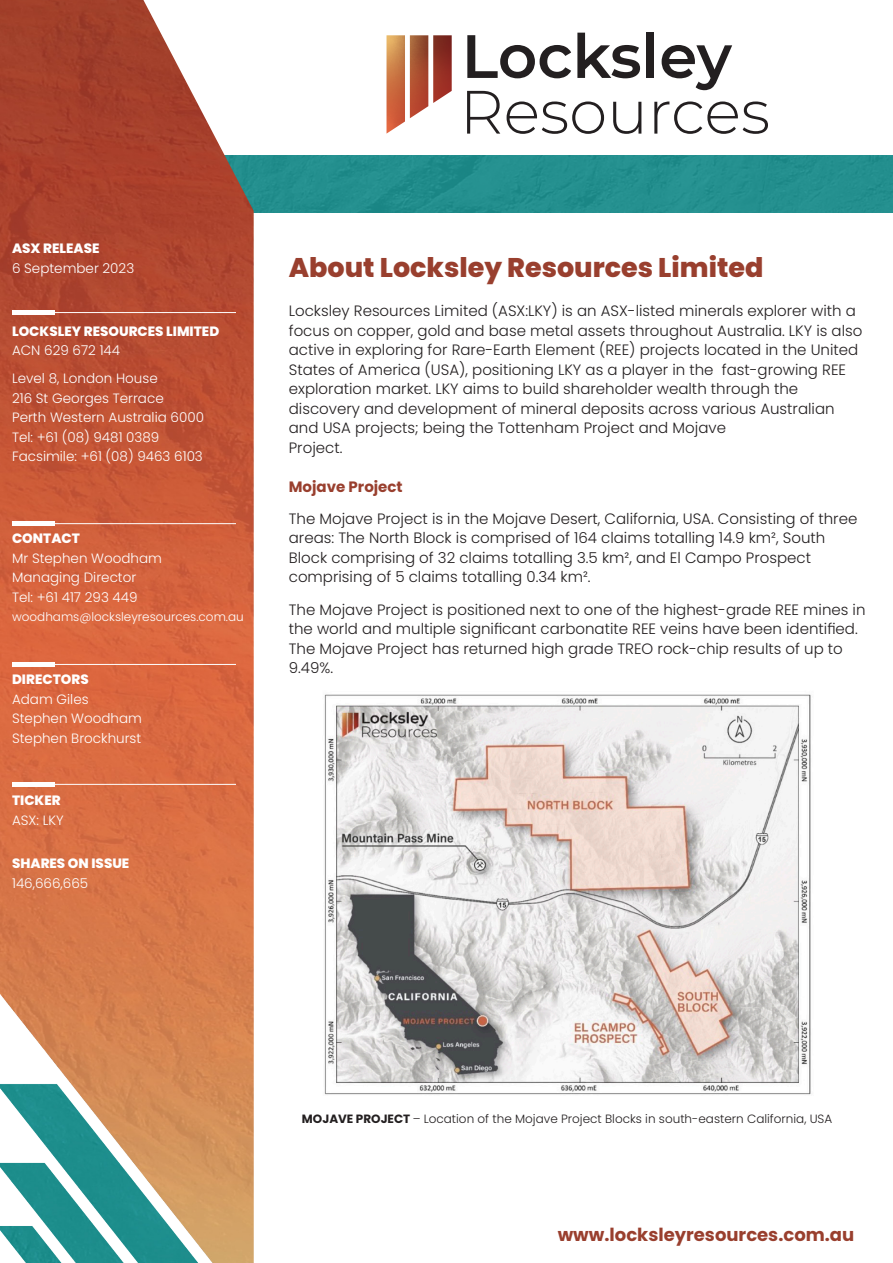
<style>
.page{position:relative;width:893px;height:1263px;background:#fff}
.page>*{position:absolute;margin:0;border:0;box-sizing:border-box;transform-origin:0 0}
.t1{font:800 27px "Poppins";color:#993f2e}
.t2{font:700 18px "Poppins";color:#993f2e}
.t3{font:300 15px/19.5px "Poppins";color:#231f20}
.t4{font:700 15px "Poppins";color:#993f2e}
.t5{font:300 13.5px/19.5px "Poppins";color:#fff}
.t6{font:800 13.5px "Poppins";color:#fff}
.t7{font:300 12px "Poppins";color:#231f20}
.t8{font:300 12px "Poppins";color:#fff}
.s1{font-weight:700}
</style>
<div class="page">
<div style="left:182px;top:156px;width:710px;height:57px;background:#238f8e"></div>
<svg style="left:467px;top:35px;width:104px;height:43px"></svg>
<svg style="left:577px;top:33px;width:63px;height:45px"></svg>
<div style="left:647px;top:33px;width:7px;height:45px;background:#231f20"></div>
<svg style="left:662px;top:45px;width:70px;height:45px"></svg>
<svg style="left:467px;top:91px;width:33px;height:43px"></svg>
<svg style="left:507px;top:101px;width:97px;height:33px"></svg>
<svg style="left:613px;top:102px;width:28px;height:32px"></svg>
<svg style="left:654px;top:101px;width:114px;height:33px"></svg>
<svg style="left:386px;top:35px;width:66px;height:99px"></svg>
<img style="left:0;top:0;width:254px;height:1263px">
<div style="left:12px;top:310px;width:43px;height:5px;background:#fff"></div>
<hr style="left:55px;top:312px;width:181px;height:1px;background:#fff">
<div style="left:12px;top:521px;width:43px;height:5px;background:#fff"></div>
<hr style="left:55px;top:523px;width:181px;height:1px;background:#fff">
<hr style="left:12px;top:662px;width:43px;height:4px;background:#fff">
<hr style="left:55px;top:664px;width:181px;height:1px;background:#fff">
<hr style="left:12px;top:782px;width:43px;height:4px;background:#fff">
<hr style="left:55px;top:784px;width:181px;height:1px;background:#fff">
<img style="left:324px;top:694px;width:487px;height:401px">
<p class="t6" style="left:12px;top:241px;width:89px">ASX RELEASE</p>
<p class="t5" style="left:12px;top:258px;width:124px">6 September 2023</p>
<p class="t6" style="left:12px;top:323px;width:209px">LOCKSLEY RESOURCES LIMITED</p>
<p class="t5" style="left:12px;top:341px;width:110px">ACN 629 672 144</p>
<p class="t5" style="left:12px;top:369px;width:147px">Level 8, London House</p>
<p class="t5" style="left:12px;top:388px;width:153px">216 St Georges Terrace</p>
<p class="t5" style="left:12px;top:408px;width:193px">Perth Western Australia 6000<br>Tel: +61 (08) 9481 0389<br>Facsimile: +61 (08) 9463 6103</p>
<p class="t6" style="left:12px;top:531px;width:69px">CONTACT</p>
<p class="t5" style="left:12px;top:548px;width:151px">Mr Stephen Woodham</p>
<p class="t5" style="left:12px;top:568px;width:126px">Managing Director</p>
<p class="t5" style="left:12px;top:587px;width:127px">Tel: +61 417 293 449</p>
<p class="t8" style="left:12px;top:610px;width:233px">woodhams@locksleyresources.com.au</p>
<p class="t6" style="left:12px;top:672px;width:78px">DIRECTORS</p>
<p class="t5" style="left:12px;top:689px;width:78px">Adam Giles</p>
<p class="t5" style="left:12px;top:709px;width:132px">Stephen Woodham</p>
<p class="t5" style="left:12px;top:728px;width:131px">Stephen Brockhurst</p>
<p class="t6" style="left:12px;top:793px;width:50px">TICKER</p>
<p class="t5" style="left:12px;top:810px;width:53px">ASX: LKY</p>
<p class="t6" style="left:12px;top:856px;width:119px">SHARES ON ISSUE</p>
<p class="t5" style="left:12px;top:873px;width:78px">146,666,665</p>
<p class="t1" style="left:289px;top:252px;width:476px">About Locksley Resources Limited</p>
<p class="t3" style="left:289px;top:301px;width:575px">Locksley Resources Limited (ASX:LKY) is an ASX-listed minerals explorer with a focus on copper, gold and base metal assets throughout Australia. LKY is also active in exploring for Rare-Earth Element (REE) projects located in the United States of America (USA), positioning LKY as a player in the fast-growing REE exploration market. LKY aims to build shareholder wealth through the discovery and development of mineral deposits across various Australian and USA projects; being the Tottenham Project and Mojave<br>Project.</p>
<p class="t4" style="left:289px;top:478px;width:115px">Mojave Project</p>
<p class="t3" style="left:289px;top:509px;width:570px">The Mojave Project is in the Mojave Desert, California, USA. Consisting of three areas: The North Block is comprised of 164 claims totalling 14.9 km², South Block comprising of 32 claims totalling 3.5 km², and El Campo Prospect comprising of 5 claims totalling 0.34 km².</p>
<p class="t3" style="left:289px;top:600px;width:578px">The Mojave Project is positioned next to one of the highest-grade REE mines in the world and multiple significant carbonatite REE veins have been identified.<br>The Mojave Project has returned high grade TREO rock-chip results of up to 9.49%.</p>
<p class="t7" style="left:302px;top:1112px;width:532px"><span class="s1">MOJAVE PROJECT</span> – Location of the Mojave Project Blocks in south-eastern California, USA</p>
<p class="t2" style="left:558px;top:1224px;width:298px">www.locksleyresources.com.au</p>
</div>
